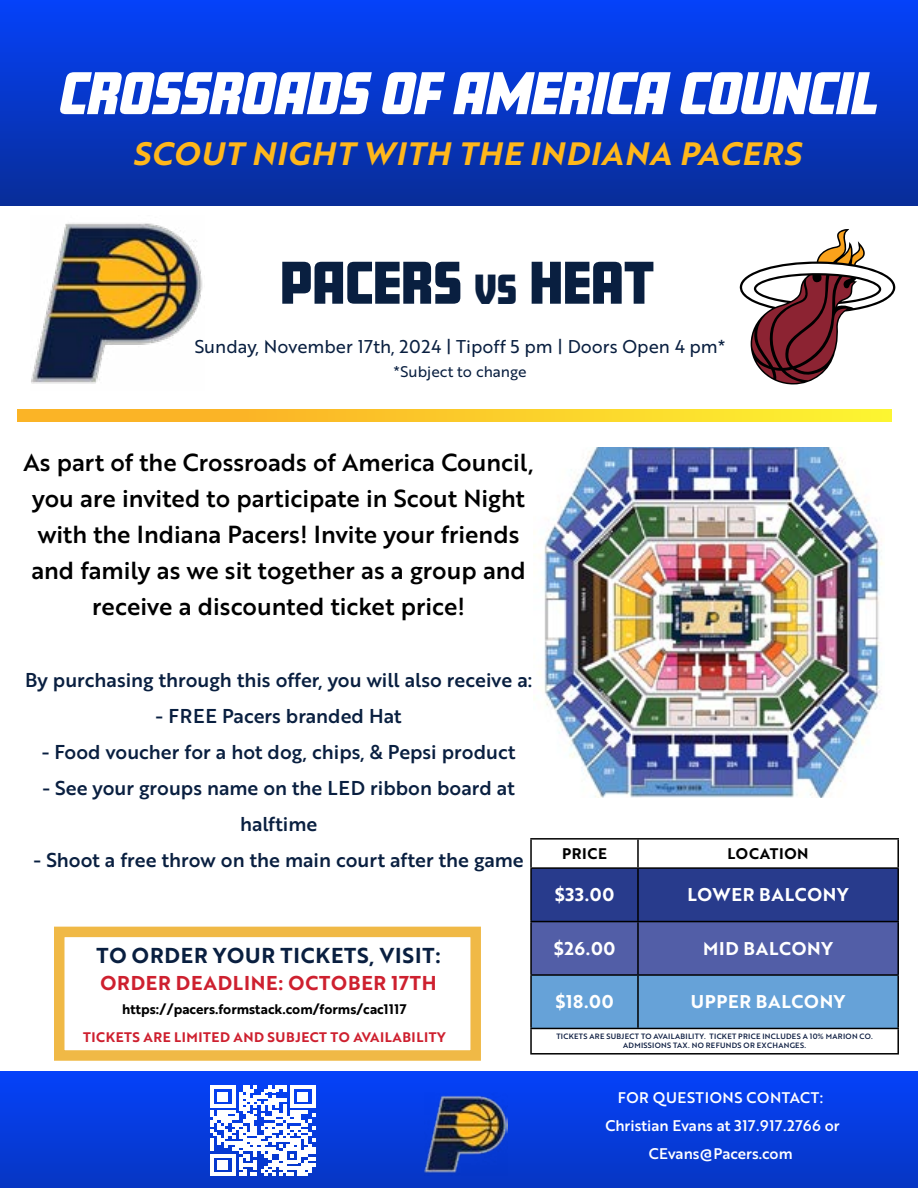
<style>
.page{position:relative;width:918px;height:1188px;background:#fff}
.page>*{position:absolute;margin:0;border:0;box-sizing:border-box;transform-origin:0 0}
.t1{font:italic 900 52.5px "Amboy";color:#fff}
.t2{font:900 52.5px "Amboy";color:#091f40}
.t3{font:italic 31.5px "Brother 1816 Bold";color:#ffb71b}
.t4{font:24px/36px "Brother 1816 Medium";color:#000;text-align:center}
.t5{font:21px "Brother 1816 Bold";letter-spacing:.04em;color:#091f40}
.t6{font:19.5px/36px "Brother 1816 Medium";color:#091f40;text-align:center}
.t7{font:19.5px "Brother 1816 Bold";letter-spacing:.04em;color:#ce202f}
.t8{font:18px "Brother 1816 Bold";letter-spacing:.04em;color:#fff}
.t9{font:18px "Brother 1816 Regular";color:#091f40}
.t10{font:15px/27.6px "Brother 1816 Medium";color:#fff;text-align:center}
.t11{font:15px "Brother 1816 Regular";color:#091f40}
.t12{font:15px "Brother 1816 Bold";letter-spacing:.04em;color:#000}
.t13{font:13.5px "Brother 1816 Bold";color:#000}
.t14{font:13.5px "Brother 1816 Bold";letter-spacing:.04em;color:#ce202f}
.t15{font:7.5px/9px "Brother 1816 Medium";letter-spacing:.04em;color:#0d1d41;text-align:center}
.s1{font-size:36.75px}
</style>
<div class="page">
<div style="left:0;top:0;width:918px;height:205px;background:linear-gradient(to bottom,#0542fa,#082d98)"></div>
<div style="left:0;top:1071px;width:918px;height:117px;background:linear-gradient(to bottom,#0643fa,#0636c2)"></div>
<img style="left:31px;top:223px;width:172px;height:161px">
<svg style="left:17px;top:410px;width:874px;height:12px;background:#fbcc2a"></svg>
<img style="left:424px;top:1093px;width:83px;height:82px">
<div style="left:532px;top:869px;width:365px;height:52px;background:#283b8c"></div>
<div style="left:531px;top:922px;width:107px;height:53px;background:#525ea7"></div>
<div style="left:638px;top:922px;width:260px;height:53px;background:#525ea7"></div>
<div style="left:532px;top:976px;width:365px;height:52px;background:#66a2d8"></div>
<hr style="left:530px;top:838px;width:108px;height:2px;background:#000">
<hr style="left:530px;top:840px;width:2px;height:27px;background:#000">
<hr style="left:638px;top:838px;width:261px;height:2px;background:#000">
<hr style="left:637px;top:840px;width:2px;height:27px;background:#000">
<hr style="left:897px;top:840px;width:2px;height:27px;background:#000">
<hr style="left:530px;top:1028px;width:108px;height:1px;background:#000">
<hr style="left:530px;top:1029px;width:2px;height:24px;background:#000">
<hr style="left:638px;top:1028px;width:261px;height:1px;background:#000">
<hr style="left:897px;top:1029px;width:2px;height:24px;background:#000">
<hr style="left:530px;top:1053px;width:108px;height:2px;background:#000">
<hr style="left:638px;top:1053px;width:261px;height:2px;background:#000">
<hr style="left:897px;top:922px;width:2px;height:52px;background:#000">
<hr style="left:530px;top:976px;width:2px;height:52px;background:#000">
<hr style="left:637px;top:976px;width:2px;height:52px;background:#000">
<hr style="left:897px;top:976px;width:2px;height:52px;background:#000">
<hr style="left:530px;top:867px;width:108px;height:2px;background:#000">
<hr style="left:530px;top:869px;width:2px;height:52px;background:#000">
<hr style="left:638px;top:867px;width:261px;height:2px;background:#000">
<hr style="left:637px;top:869px;width:2px;height:52px;background:#000">
<hr style="left:897px;top:869px;width:2px;height:52px;background:#000">
<hr style="left:638px;top:921px;width:261px;height:1px;background:#000">
<hr style="left:638px;top:974px;width:261px;height:2px;background:#000">
<hr style="left:530px;top:921px;width:108px;height:1px;background:#000">
<hr style="left:530px;top:922px;width:2px;height:52px;background:#000">
<hr style="left:637px;top:922px;width:2px;height:52px;background:#000">
<hr style="left:530px;top:974px;width:108px;height:2px;background:#000">
<div style="left:54px;top:927px;width:427px;height:134px;border:10px solid #f0b946"></div>
<svg style="left:210px;top:1086px;width:106px;height:90px"></svg>
<img style="left:534px;top:447px;width:349px;height:351px">
<svg style="left:740px;top:229px;width:155px;height:155px"></svg>
<h1 class="t1" style="left:57px;top:63px;width:833px">CROSSROADS OF AMERICA COUNCIL</h1>
<h2 class="t3" style="left:133px;top:130px;width:678px">SCOUT NIGHT WITH THE INDIANA PACERS</h2>
<h1 class="t2" style="left:280px;top:252px;width:376px">PACERS <span class="s1">vs</span> heat</h1>
<p class="t9" style="left:195px;top:333px;width:532px">Sunday, November 17th, 2024 | Tipoff 5 pm | Doors Open 4 pm*</p>
<p class="t11" style="left:394px;top:360px;width:135px">*Subject to change</p>
<p class="t4" style="left:24px;top:443px;width:512px">As part of the Crossroads of America Council, you are invited to participate in Scout Night with the Indiana Pacers! Invite your friends and family as we sit together as a group and receive a discounted ticket price!</p>
<p class="t6" style="left:25px;top:661px;width:509px">By purchasing through this offer, you will also receive a:</p>
<p class="t6" style="left:156px;top:697px;width:248px">- FREE Pacers branded Hat</p>
<p class="t6" style="left:42px;top:733px;width:475px">- Food voucher for a hot dog, chips, &amp; Pepsi product</p>
<p class="t6" style="left:42px;top:769px;width:474px">- See your groups name on the LED ribbon board at halftime</p>
<p class="t6" style="left:34px;top:841px;width:492px">- Shoot a free throw on the main court after the game</p>
<p class="t5" style="left:96px;top:939px;width:346px">TO ORDER YOUR TICKETS, VISIT:</p>
<p class="t7" style="left:100px;top:968px;width:338px">ORDER DEADLINE: OCTOBER 17TH</p>
<p class="t13" style="left:122px;top:999px;width:286px">https://pacers.formstack.com/forms/cac1117</p>
<p class="t14" style="left:83px;top:1027px;width:364px">TICKETS ARE LIMITED AND SUBJECT TO AVAILABILITY</p>
<p class="t12" style="left:562px;top:842px;width:46px">PRICE</p>
<p class="t12" style="left:728px;top:842px;width:83px">LOCATION</p>
<p class="t8" style="left:555px;top:881px;width:61px">$33.00</p>
<p class="t8" style="left:688px;top:881px;width:163px">LOWER BALCONY</p>
<p class="t8" style="left:553px;top:935px;width:64px">$26.00</p>
<p class="t8" style="left:703px;top:935px;width:131px">MID BALCONY</p>
<p class="t8" style="left:555px;top:988px;width:60px">$18.00</p>
<p class="t8" style="left:691px;top:988px;width:156px">UPPER BALCONY</p>
<p class="t15" style="left:556px;top:1032px;width:318px">TICKETS ARE SUBJECT TO AVAILABILITY. TICKET PRICE INCLUDES A 10% MARION CO.<br>ADMISSIONS TAX. NO REFUNDS OR EXCHANGES.</p>
<p class="t10" style="left:605px;top:1084px;width:236px">FOR QUESTIONS CONTACT:<br>Christian Evans at 317.917.2766 or<br>CEvans@Pacers.com</p>
</div>
